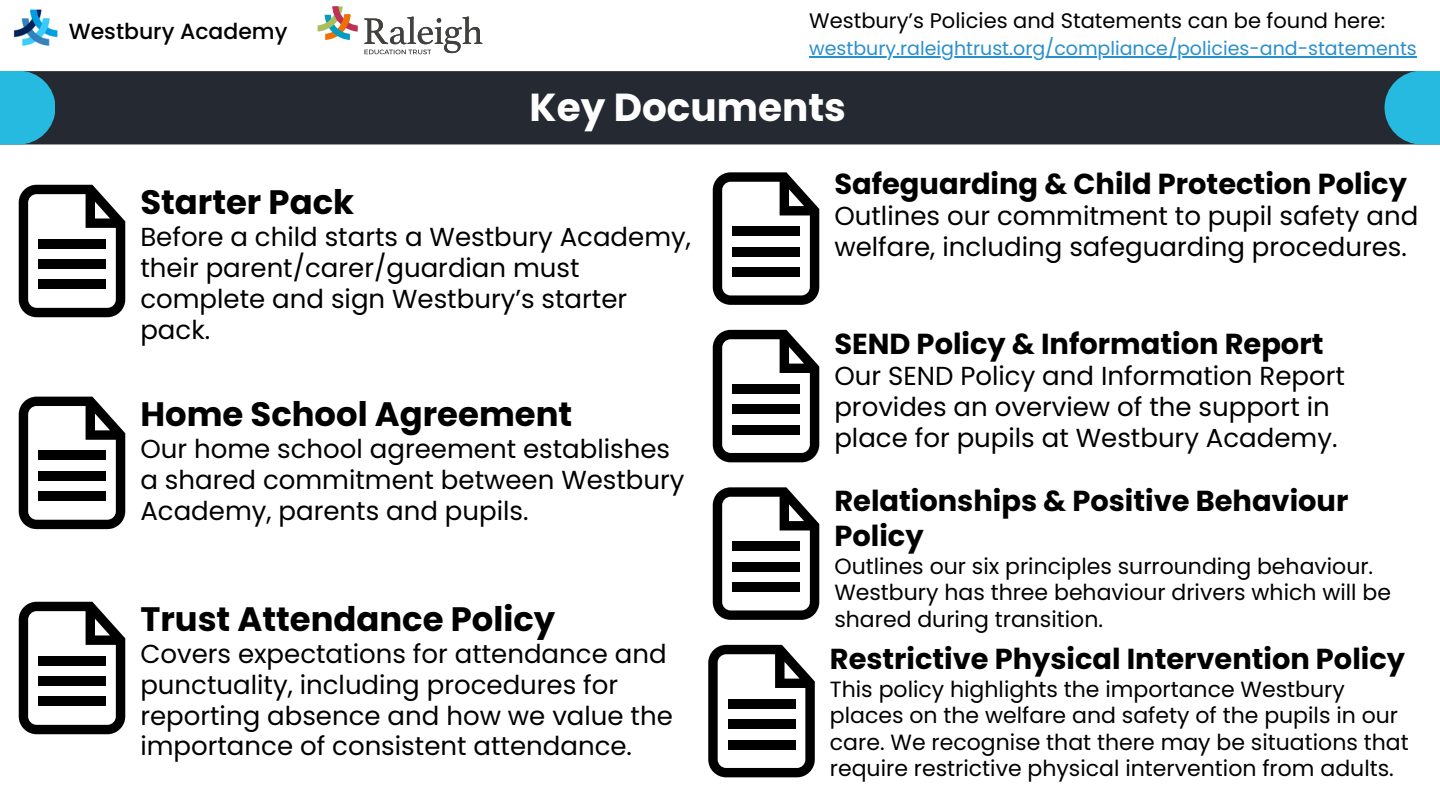
<style>
.page{position:relative;width:1440px;height:810px;background:#fff}
.page>*{position:absolute;margin:0;border:0;box-sizing:border-box;transform-origin:0 0}
.t1{font:700 39px "Poppins";color:#fff}
.t2{font:700 33.9px "Poppins";color:#000}
.t3{font:700 28.9px/34.5px "Poppins";color:#000}
.t4{font:26px/30.8px "Poppins";color:#000}
.t5{font:22px/26.2px "Poppins";color:#000}
.t6{font:500 21.9px "Poppins";color:#000}
.t7{font:21px "Poppins";color:#000}
.t8{font:19px "Poppins";color:#2990ce}
</style>
<div class="page">
<div style="left:55px;top:71px;width:1330px;height:73px;background:#252931"></div>
<div style="left:0;top:71px;width:55px;height:73px;background:#26bae1"></div>
<img style="left:13px;top:9px;width:45px;height:37px">
<svg style="left:317px;top:6px;width:41px;height:34px"></svg>
<svg style="left:364px;top:17px;width:119px;height:37px"></svg>
<div style="left:1385px;top:71px;width:55px;height:73px;background:#26bae1"></div>
<svg style="left:19px;top:185px;width:106px;height:132px"></svg>
<div style="left:38px;top:280px;width:68px;height:9px;background:#000"></div>
<div style="left:38px;top:259px;width:68px;height:10px;background:#000"></div>
<div style="left:38px;top:239px;width:68px;height:9px;background:#000"></div>
<svg style="left:19px;top:397px;width:106px;height:132px"></svg>
<div style="left:38px;top:492px;width:68px;height:9px;background:#000"></div>
<div style="left:38px;top:471px;width:68px;height:10px;background:#000"></div>
<div style="left:38px;top:451px;width:68px;height:9px;background:#000"></div>
<svg style="left:19px;top:602px;width:106px;height:132px"></svg>
<div style="left:38px;top:697px;width:68px;height:9px;background:#000"></div>
<div style="left:38px;top:676px;width:68px;height:10px;background:#000"></div>
<div style="left:38px;top:656px;width:68px;height:9px;background:#000"></div>
<hr style="left:809px;top:56px;width:608px;height:2px;background:#2990ce">
<svg style="left:713px;top:172px;width:106px;height:133px"></svg>
<div style="left:732px;top:267px;width:68px;height:10px;background:#000"></div>
<div style="left:732px;top:247px;width:68px;height:9px;background:#000"></div>
<div style="left:732px;top:227px;width:68px;height:9px;background:#000"></div>
<svg style="left:713px;top:330px;width:106px;height:132px"></svg>
<div style="left:732px;top:425px;width:68px;height:9px;background:#000"></div>
<div style="left:732px;top:404px;width:68px;height:10px;background:#000"></div>
<div style="left:732px;top:384px;width:68px;height:9px;background:#000"></div>
<svg style="left:713px;top:487px;width:106px;height:133px"></svg>
<div style="left:732px;top:582px;width:68px;height:10px;background:#000"></div>
<div style="left:732px;top:562px;width:68px;height:9px;background:#000"></div>
<div style="left:732px;top:542px;width:68px;height:9px;background:#000"></div>
<svg style="left:708px;top:645px;width:107px;height:132px"></svg>
<div style="left:728px;top:740px;width:67px;height:9px;background:#000"></div>
<div style="left:728px;top:719px;width:67px;height:10px;background:#000"></div>
<div style="left:728px;top:699px;width:67px;height:9px;background:#000"></div>
<p class="t6" style="left:69px;top:16px;width:220px">Westbury Academy</p>
<p class="t7" style="left:809px;top:6px;width:578px">Westbury’s Policies and Statements can be found here:</p>
<p class="t8" style="left:809px;top:35px;width:609px">westbury.raleightrust.org/compliance/policies-and-statements</p>
<h3 class="t1" style="left:530px;top:80px;width:318px">Key Documents</h3>
<h4 class="t2" style="left:140px;top:179px;width:215px">Starter Pack</h4>
<h4 class="t4" style="left:140px;top:222px;width:552px">Before a child starts a Westbury Academy, their parent/carer/guardian must complete and sign Westbury’s starter pack.</h4>
<p class="t2" style="left:140px;top:391px;width:433px">Home School Agreement</p>
<p class="t4" style="left:140px;top:434px;width:546px">Our home school agreement establishes a shared commitment between Westbury<br>Academy, parents and pupils.</p>
<h1 class="t2" style="left:140px;top:595px;width:416px">Trust Attendance Policy</h1>
<h1 class="t4" style="left:140px;top:639px;width:534px">Covers expectations for attendance and punctuality, including procedures for reporting absence and how we value the importance of consistent attendance.</h1>
<p class="t3" style="left:834px;top:167px;width:574px">Safeguarding &amp; Child Protection Policy</p>
<p class="t4" style="left:834px;top:201px;width:585px">Outlines our commitment to pupil safety and welfare, including safeguarding procedures.</p>
<h2 class="t3" style="left:834px;top:326px;width:491px">SEND Policy &amp; Information Report</h2>
<h2 class="t4" style="left:834px;top:361px;width:512px">Our SEND Policy and Information Report provides an overview of the support in place for pupils at Westbury Academy.</h2>
<h2 class="t3" style="left:834px;top:484px;width:516px">Relationships &amp; Positive Behaviour<br>Policy</h2>
<h2 class="t5" style="left:834px;top:553px;width:558px">Outlines our six principles surrounding behaviour.<br>Westbury has three behaviour drivers which will be shared during transition.</h2>
<h2 class="t3" style="left:830px;top:641px;width:577px">Restrictive Physical Intervention Policy</h2>
<h2 class="t5" style="left:830px;top:676px;width:580px">This policy highlights the importance Westbury places on the welfare and safety of the pupils in our care. We recognise that there may be situations that require restrictive physical intervention from adults.</h2>
</div>
